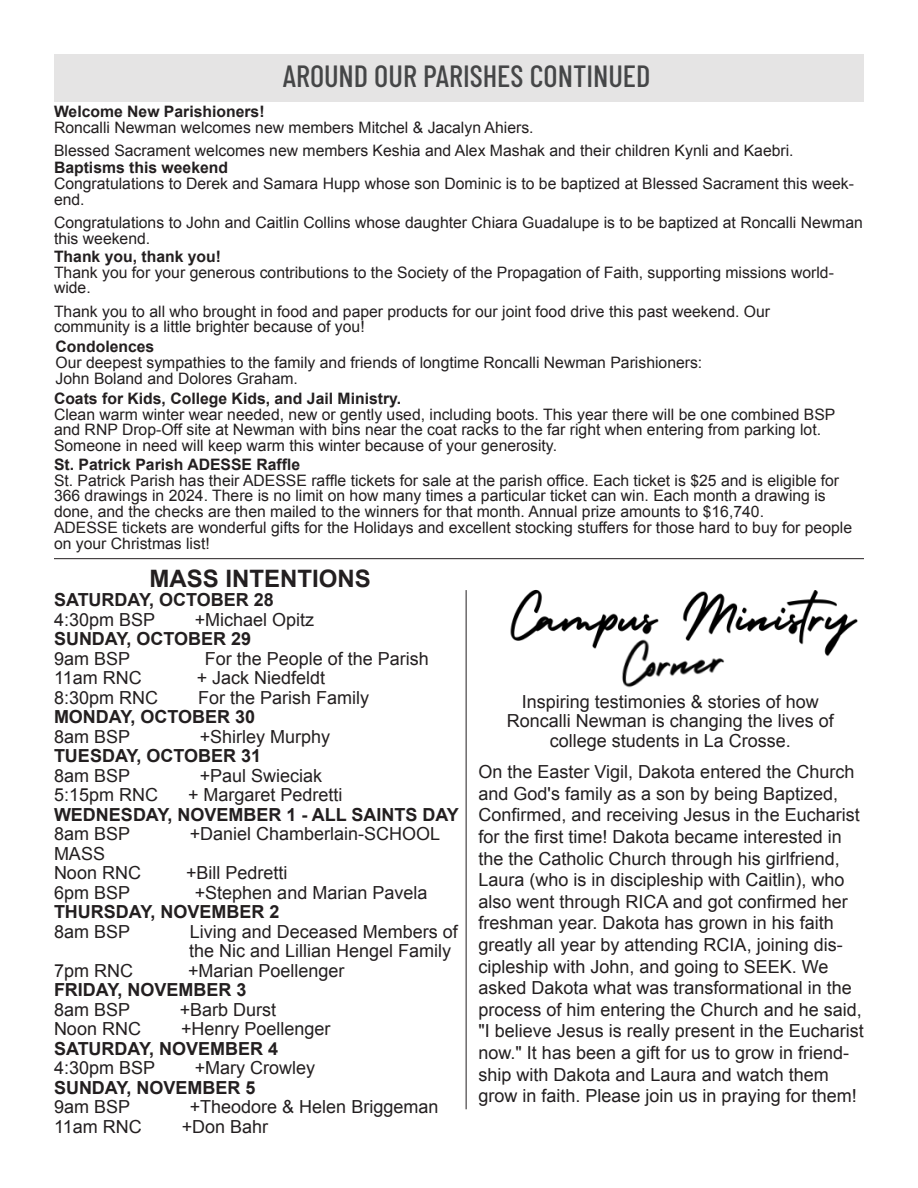
<style>
.page{position:relative;width:918px;height:1188px;background:#fff}
.page>*{position:absolute;margin:0;border:0;box-sizing:border-box;transform-origin:0 0}
.t1{font:500 30.6px "Barlow Condensed";color:#454647}
.t2{font:700 24px "Arial";color:#231f20}
.t3{font:18px/21.6px "Arial";color:#231f20}
.t4{font:700 18px "Arial";color:#231f20}
.t5{font:15.75px/15.8px "Arial";color:#231f20}
.t6{font:700 15.75px "Arial";color:#231f20}
</style>
<div class="page">
<hr style="left:54px;top:558px;width:810px;height:1px;background:#231f20">
<img style="left:465px;top:590px;width:372px;height:18px">
<img style="left:465px;top:608px;width:393px;height:108px">
<hr style="left:466px;top:590px;width:1px;height:519px;background:#231f20">
<div style="left:55px;top:55px;width:808px;height:46px;background:#e5e4e4"></div>
<p class="t1" style="left:283px;top:54px;width:369px">AROUND OUR PARISHES CONTINUED</p>
<p class="t6" style="left:54px;top:101px;width:212px">Welcome New Parishioners!</p>
<p class="t5" style="left:54px;top:119px;width:481px">Roncalli Newman welcomes new members Mitchel &amp; Jacalyn Ahiers.</p>
<p class="t5" style="left:54px;top:143px;width:741px">Blessed Sacrament welcomes new members Keshia and Alex Mashak and their children Kynli and Kaebri.</p>
<p class="t6" style="left:54px;top:157px;width:176px">Baptisms this weekend</p>
<p class="t5" style="left:54px;top:176px;width:802px">Congratulations to Derek and Samara Hupp whose son Dominic is to be baptized at Blessed Sacrament this week&shy;end.</p>
<p class="t5" style="left:54px;top:215px;width:810px">Congratulations to John and Caitlin Collins whose daughter Chiara Guadalupe is to be baptized at Roncalli Newman this weekend.</p>
<p class="t6" style="left:54px;top:246px;width:169px">Thank you, thank you!</p>
<p class="t5" style="left:54px;top:264px;width:782px">Thank you for your generous contributions to the Society of the Propagation of Faith, supporting missions world&shy;wide.</p>
<p class="t5" style="left:54px;top:303px;width:718px">Thank you to all who brought in food and paper products for our joint food drive this past weekend. Our</p>
<p class="t5" style="left:54px;top:319px;width:312px">community is a little brighter because of you!</p>
<p class="t6" style="left:56px;top:336px;width:100px">Condolences</p>
<p class="t5" style="left:56px;top:355px;width:648px">Our deepest sympathies to the family and friends of longtime Roncalli Newman Parishioners:</p>
<p class="t5" style="left:56px;top:371px;width:244px">John Boland and Dolores Graham.</p>
<p class="t6" style="left:54px;top:388px;width:349px">Coats for Kids, College Kids, and Jail Ministry.</p>
<p class="t5" style="left:54px;top:406px;width:783px">Clean warm winter wear needed, new or gently used, including boots. This year there will be one combined BSP and RNP Drop-Off site at Newman with bins near the coat racks to the far right when entering from parking lot.<br>Someone in need will keep warm this winter because of your generosity.</p>
<p class="t6" style="left:54px;top:454px;width:248px">St. Patrick Parish ADESSE Raffle</p>
<p class="t5" style="left:54px;top:472px;width:787px">St. Patrick Parish has their ADESSE raffle tickets for sale at the parish office. Each ticket is $25 and is eligible for<br>366 drawings in 2024. There is no limit on how many times a particular ticket can win. Each month a drawing is done, and the checks are then mailed to the winners for that month. Annual prize amounts to $16,740.</p>
<p class="t5" style="left:54px;top:520px;width:800px">ADESSE tickets are wonderful gifts for the Holidays and excellent stocking stuffers for those hard to buy for people on your Christmas list!</p>
<p class="t2" style="left:149px;top:562px;width:223px">MASS INTENTIONS</p>
<p class="t4" style="left:54px;top:588px;width:221px">SATURDAY, OCTOBER 28</p>
<p class="t3" style="left:54px;top:609px;width:103px">4:30pm BSP</p>
<p class="t3" style="left:195px;top:609px;width:121px">+Michael Opitz</p>
<p class="t4" style="left:54px;top:627px;width:199px">SUNDAY, OCTOBER 29</p>
<p class="t3" style="left:54px;top:648px;width:78px">9am BSP</p>
<p class="t3" style="left:205px;top:648px;width:226px">For the People of the Parish</p>
<p class="t3" style="left:54px;top:667px;width:89px">11am RNC</p>
<p class="t3" style="left:197px;top:667px;width:130px">+ Jack Niedfeldt</p>
<p class="t3" style="left:54px;top:687px;width:106px">8:30pm RNC</p>
<p class="t3" style="left:198px;top:687px;width:173px">For the Parish Family</p>
<p class="t4" style="left:54px;top:705px;width:203px">MONDAY, OCTOBER 30</p>
<p class="t3" style="left:54px;top:726px;width:78px">8am BSP</p>
<p class="t3" style="left:200px;top:726px;width:132px">+Shirley Murphy</p>
<p class="t4" style="left:54px;top:744px;width:209px">TUESDAY, OCTOBER 31</p>
<p class="t3" style="left:54px;top:765px;width:78px">8am BSP</p>
<p class="t3" style="left:200px;top:765px;width:124px">+Paul Swieciak</p>
<p class="t3" style="left:54px;top:784px;width:106px">5:15pm RNC</p>
<p class="t3" style="left:188px;top:784px;width:156px">+ Margaret Pedretti</p>
<p class="t4" style="left:54px;top:802px;width:406px">WEDNESDAY, NOVEMBER 1 - ALL SAINTS DAY</p>
<p class="t3" style="left:54px;top:823px;width:78px">8am BSP</p>
<p class="t3" style="left:190px;top:823px;width:252px">+Daniel Chamberlain-SCHOOL</p>
<p class="t3" style="left:54px;top:843px;width:53px">MASS</p>
<p class="t3" style="left:54px;top:862px;width:89px">Noon RNC</p>
<p class="t3" style="left:186px;top:862px;width:103px">+Bill Pedretti</p>
<p class="t3" style="left:54px;top:882px;width:78px">6pm BSP</p>
<p class="t3" style="left:195px;top:882px;width:234px">+Stephen and Marian Pavela</p>
<p class="t4" style="left:54px;top:900px;width:227px">THURSDAY, NOVEMBER 2</p>
<p class="t3" style="left:54px;top:921px;width:78px">8am BSP</p>
<p class="t3" style="left:190px;top:921px;width:270px">Living and Deceased Members of</p>
<p class="t3" style="left:189px;top:940px;width:264px">the Nic and Lillian Hengel Family</p>
<p class="t3" style="left:54px;top:960px;width:81px">7pm RNC</p>
<p class="t3" style="left:188px;top:960px;width:158px">+Marian Poellenger</p>
<p class="t4" style="left:54px;top:978px;width:194px">FRIDAY, NOVEMBER 3</p>
<p class="t3" style="left:54px;top:999px;width:78px">8am BSP</p>
<p class="t3" style="left:180px;top:999px;width:98px">+Barb Durst</p>
<p class="t3" style="left:54px;top:1018px;width:89px">Noon RNC</p>
<p class="t3" style="left:181px;top:1018px;width:151px">+Henry Poellenger</p>
<p class="t4" style="left:54px;top:1036px;width:226px">SATURDAY, NOVEMBER 4</p>
<p class="t3" style="left:54px;top:1057px;width:103px">4:30pm BSP</p>
<p class="t3" style="left:195px;top:1057px;width:122px">+Mary Crowley</p>
<p class="t4" style="left:54px;top:1075px;width:203px">SUNDAY, NOVEMBER 5</p>
<p class="t3" style="left:54px;top:1096px;width:78px">9am BSP</p>
<p class="t3" style="left:190px;top:1096px;width:250px">+Theodore &amp; Helen Briggeman</p>
<p class="t3" style="left:54px;top:1116px;width:89px">11am RNC</p>
<p class="t3" style="left:182px;top:1116px;width:88px">+Don Bahr</p>
<p class="t3" style="left:522px;top:691px;width:299px">Inspiring testimonies &amp; stories of how</p>
<p class="t3" style="left:507px;top:710px;width:329px">Roncalli Newman is changing the lives of</p>
<p class="t3" style="left:550px;top:730px;width:243px">college students in La Crosse.</p>
<p class="t3" style="left:479px;top:761px;width:387px">On the Easter Vigil, Dakota entered the Church and God's family as a son by being Baptized, Confirmed, and receiving Jesus in the Eucharist for the first time! Dakota became interested in the the Catholic Church through his girlfriend, Laura (who is in discipleship with Caitlin), who also went through RICA and got confirmed her freshman year. Dakota has grown in his faith greatly all year by attending RCIA, joining dis&shy;cipleship with John, and going to SEEK. We asked Dakota what was transformational in the process of him entering the Church and he said, "I believe Jesus is really present in the Eucharist now." It has been a gift for us to grow in friend&shy;ship with Dakota and Laura and watch them grow in faith. Please join us in praying for them!</p>
</div>
